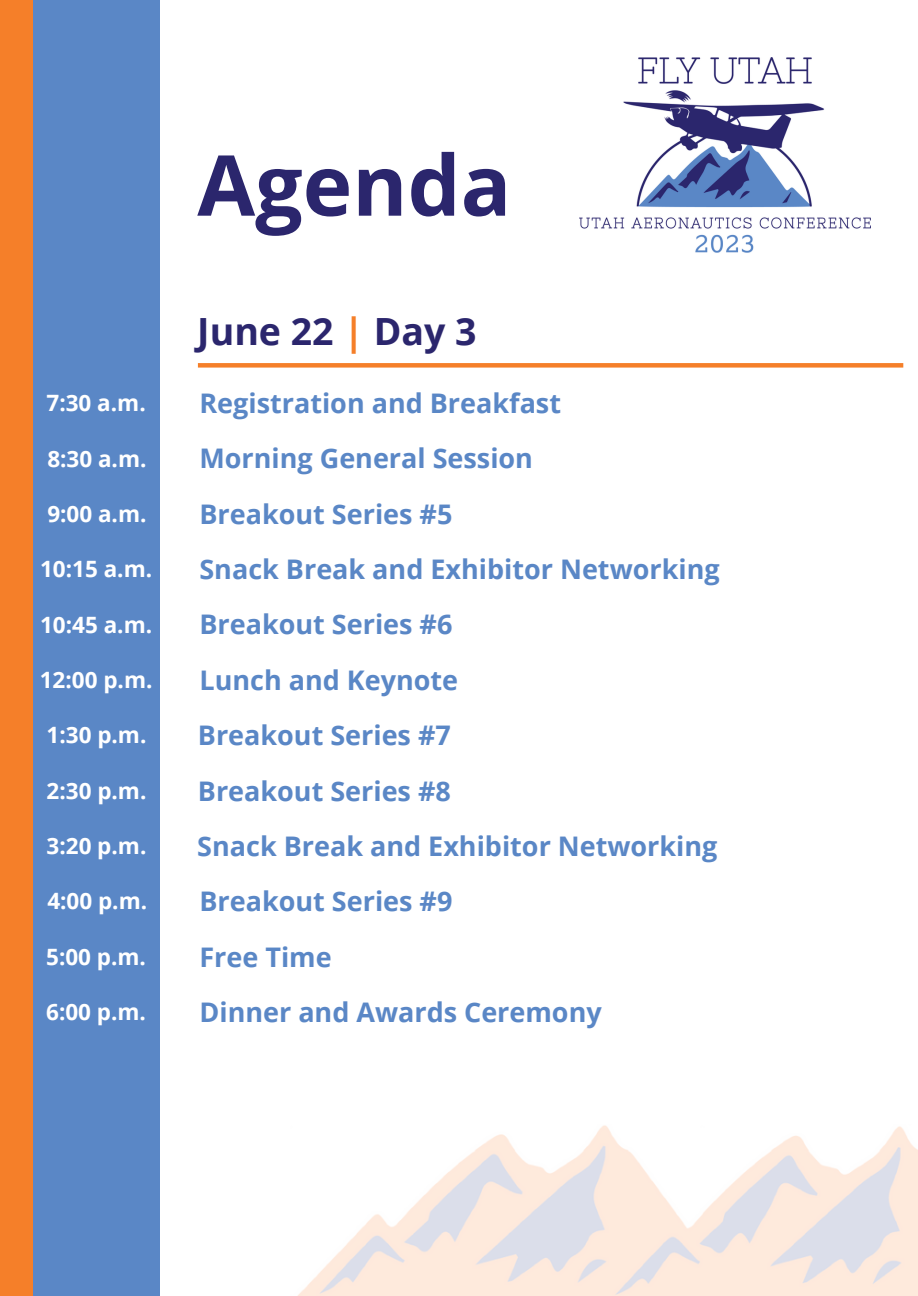
<style>
.page{position:relative;width:918px;height:1296px;background:#fff}
.page>*{position:absolute;margin:0;border:0;box-sizing:border-box;transform-origin:0 0}
.t1{font:700 84px "Open Sans";color:#2b266d}
.t2{font:700 37.5px "Open Sans";color:#2b266d}
.t3{font:700 27px/55.3px "Open Sans";color:#5a87c6}
.t4{font:700 22.5px "Open Sans";color:#fff}
.s1{color:#f57f29}
</style>
<div class="page">
<div style="left:0;top:0;width:47px;height:1296px;background:#f57f29"></div>
<div style="left:33px;top:0;width:126px;height:1296px;background:#5a87c6"></div>
<div style="left:198px;top:363px;width:705px;height:5px;background:#f57f29"></div>
<img style="left:579px;top:57px;width:292px;height:196px">
<img style="left:297px;top:1125px;width:621px;height:171px">
<h1 class="t1" style="left:197px;top:126px;width:316px">Agenda</h1>
<h2 class="t2" style="left:197px;top:305px;width:281px">June 22 <span class="s1">|</span> Day 3</h2>
<p class="t3" style="left:199px;top:375px;width:363px">Registration and Breakfast<br>Morning General Session<br>Breakout Series #5</p>
<p class="t4" style="left:47px;top:387px;width:101px">7:30 a.m.</p>
<p class="t4" style="left:47px;top:443px;width:101px">8:30 a.m.</p>
<p class="t4" style="left:47px;top:498px;width:101px">9:00 a.m.</p>
<p class="t4" style="left:40px;top:553px;width:114px">10:15 a.m.</p>
<p class="t4" style="left:40px;top:609px;width:114px">10:45 a.m.</p>
<p class="t3" style="left:199px;top:596px;width:254px">Breakout Series #6</p>
<p class="t4" style="left:40px;top:664px;width:114px">12:00 p.m.</p>
<p class="t3" style="left:199px;top:652px;width:260px">Lunch and Keynote</p>
<p class="t4" style="left:47px;top:719px;width:101px">1:30 p.m.</p>
<p class="t3" style="left:198px;top:707px;width:254px">Breakout Series #7</p>
<p class="t4" style="left:47px;top:775px;width:101px">2:30 p.m.</p>
<p class="t3" style="left:198px;top:762px;width:254px">Breakout Series #8</p>
<p class="t4" style="left:47px;top:830px;width:101px">3:20 p.m.</p>
<p class="t3" style="left:197px;top:818px;width:522px">Snack Break and Exhibitor Networking</p>
<p class="t4" style="left:47px;top:885px;width:101px">4:00 p.m.</p>
<p class="t3" style="left:199px;top:873px;width:254px">Breakout Series #9</p>
<p class="t4" style="left:46px;top:941px;width:101px">5:00 p.m.</p>
<p class="t3" style="left:199px;top:928px;width:134px">Free Time</p>
<p class="t4" style="left:46px;top:996px;width:101px">6:00 p.m.</p>
<p class="t3" style="left:199px;top:984px;width:404px">Dinner and Awards Ceremony</p>
<p class="t3" style="left:199px;top:541px;width:522px">Snack Break and Exhibitor Networking</p>
</div>
